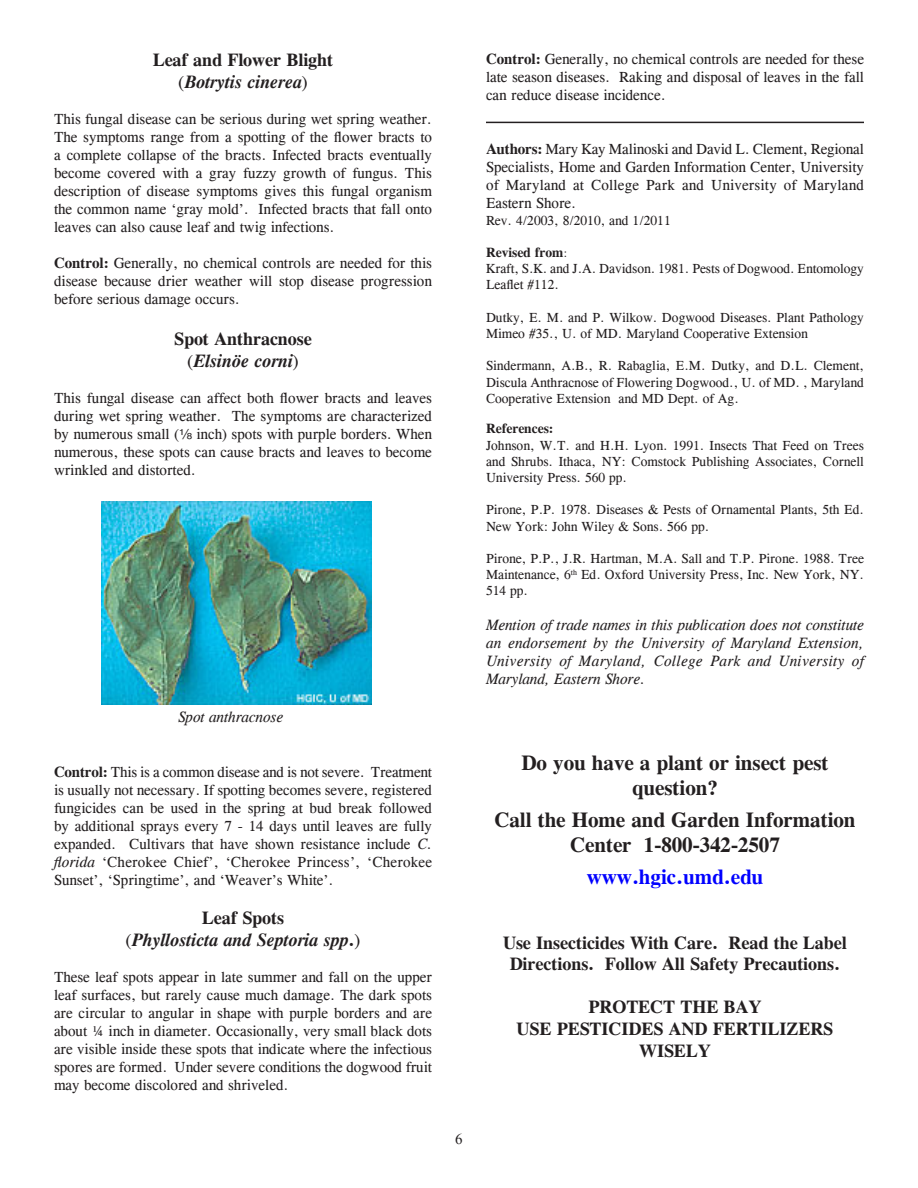
<style>
.page{position:relative;width:918px;height:1188px;background:#fff}
.page>*{position:absolute;margin:0;border:0;box-sizing:border-box;transform-origin:0 0}
.t1{font:700 21px/25.2px "CG Times";color:#231f20;text-align:center}
.t2{font:700 21px "CG Times";color:#00f}
.t3{font:700 18px/21.6px "CG Times";color:#231f20;text-align:center}
.t4{font:italic 700 18px "CG Times";color:#231f20}
.t5{font:15px/18px "CG Times";color:#231f20;text-align:justify}
.t6{font:italic 15px/18px "CG Times";color:#231f20;text-align:justify}
.t7{font:15px "Times New Roman";color:#231f20}
.t8{font:13.5px/16.2px "CG Times";color:#231f20}
.t9{font:700 13.5px "CG Times";color:#231f20}
.s1{font-weight:400;font-style:normal}
.s2{font-weight:700}
.s3{font-style:italic}
.s4{font-style:normal}
.s5{font-weight:400;font-size:12px}
</style>
<div class="page">
<img style="left:102px;top:502px;width:270px;height:202px">
<hr style="left:486px;top:122px;width:378px;height:1px;background:#231f20">
<p class="t3" style="left:153px;top:49px;width:182px">Leaf and Flower Blight</p>
<p class="t4" style="left:178px;top:71px;width:131px"><span class="s1">(</span>Botrytis cinerea<span class="s1">)</span></p>
<p class="t5" style="left:54px;top:110px;width:380px">This fungal disease can be serious during wet spring weather.<br>The symptoms range from a spotting of the flower bracts to a complete collapse of the bracts. Infected bracts eventually become covered with a gray fuzzy growth of fungus. This description of disease symptoms gives this fungal organism the common name ‘gray mold’. Infected bracts that fall onto leaves can also cause leaf and twig infections.</p>
<p class="t5" style="left:54px;top:254px;width:379px"><span class="s2">Control:</span> Generally, no chemical controls are needed for this disease because drier weather will stop disease progression before serious damage occurs.</p>
<p class="t3" style="left:174px;top:328px;width:139px">Spot Anthracnose</p>
<p class="t4" style="left:187px;top:350px;width:113px"><span class="s1">(</span>Elsinöe corni<span class="s1">)</span></p>
<p class="t5" style="left:54px;top:389px;width:379px">This fungal disease can affect both flower bracts and leaves during wet spring weather. The symptoms are characterized by numerous small ( inch) spots with purple borders. When numerous, these spots can cause bracts and leaves to become wrinkled and distorted.</p>
<p class="t6" style="left:178px;top:708px;width:106px">Spot anthracnose</p>
<p class="t5" style="left:54px;top:763px;width:380px"><span class="s2">Control:</span> This is a common disease and is not severe. Treatment is usually not necessary. If spotting becomes severe, registered fungicides can be used in the spring at bud break followed by additional sprays every 7 - 14 days until leaves are fully expanded. Cultivars that have shown resistance include <span class="s3">C. florida</span> ‘Cherokee Chief’, ‘Cherokee Princess’, ‘Cherokee Sunset’, ‘Springtime’, and ‘Weaver’s White’.</p>
<p class="t3" style="left:202px;top:907px;width:84px">Leaf Spots</p>
<p class="t4" style="left:126px;top:929px;width:236px"><span class="s1">(</span>Phyllosticta and Septoria spp<span class="s4">.</span><span class="s1">)</span></p>
<p class="t5" style="left:54px;top:968px;width:379px">These leaf spots appear in late summer and fall on the upper leaf surfaces, but rarely cause much damage. The dark spots are circular to angular in shape with purple borders and are about ¼ inch in diameter. Occasionally, very small black dots are visible inside these spots that indicate where the infectious spores are formed. Under severe conditions the dogwood fruit may become discolored and shriveled.</p>
<p class="t5" style="left:486px;top:50px;width:379px"><span class="s2">Control:</span> Generally, no chemical controls are needed for these late season diseases. Raking and disposal of leaves in the fall can reduce disease incidence.</p>
<p class="t5" style="left:486px;top:140px;width:379px"><span class="s2">Authors:</span> Mary Kay Malinoski and David L. Clement, Regional Specialists, Home and Garden Information Center, University of Maryland at College Park and University of Maryland Eastern Shore.</p>
<p class="t8" style="left:486px;top:212px;width:186px">Rev. 4/2003, 8/2010, and 1/2011</p>
<p class="t9" style="left:486px;top:244px;width:83px">Revised from<span class="s5">:</span></p>
<p class="t8" style="left:486px;top:261px;width:379px">Kraft, S.K. and J.A. Davidson. 1981. Pests of Dogwood. Entomology<br>Leaflet #112.</p>
<p class="t8" style="left:486px;top:309px;width:379px">Dutky, E. M. and P. Wilkow. Dogwood Diseases. Plant Pathology<br>Mimeo #35., U. of MD. Maryland Cooperative Extension</p>
<p class="t8" style="left:486px;top:358px;width:379px;text-align:justify">Sindermann, A.B., R. Rabaglia, E.M. Dutky, and D.L. Clement, Discula Anthracnose of Flowering Dogwood., U. of MD. , Maryland Cooperative Extension and MD Dept. of Ag.</p>
<p class="t9" style="left:486px;top:421px;width:69px">References:</p>
<p class="t8" style="left:486px;top:437px;width:379px;text-align:justify">Johnson, W.T. and H.H. Lyon. 1991. Insects That Feed on Trees and Shrubs. Ithaca, NY: Comstock Publishing Associates, Cornell University Press. 560 pp.</p>
<p class="t8" style="left:486px;top:502px;width:379px">Pirone, P.P. 1978. Diseases &amp; Pests of Ornamental Plants, 5th Ed.<br>New York: John Wiley &amp; Sons. 566 pp.</p>
<p class="t8" style="left:486px;top:550px;width:379px;text-align:justify">Pirone, P.P., J.R. Hartman, M.A. Sall and T.P. Pirone. 1988. Tree Maintenance, 6<sup>th</sup> Ed. Oxford University Press, Inc. New York, NY.<br>514 pp.</p>
<p class="t6" style="left:486px;top:616px;width:379px">Mention of trade names in this publication does not constitute an endorsement by the University of Maryland Extension, University of Maryland, College Park and University of Maryland, Eastern Shore.</p>
<p class="t1" style="left:521px;top:750px;width:308px">Do you have a plant or insect pest question?</p>
<p class="t1" style="left:494px;top:807px;width:363px">Call the Home and Garden Information<br>Center 1-800-342-2507</p>
<p class="t2" style="left:587px;top:864px;width:178px">www.hgic.umd.edu</p>
<p class="t3" style="left:503px;top:932px;width:345px">Use Insecticides With Care. Read the Label<br>Directions. Follow All Safety Precautions.</p>
<p class="t3" style="left:589px;top:996px;width:174px">PROTECT THE BAY</p>
<p class="t3" style="left:517px;top:1018px;width:318px">USE PESTICIDES AND FERTILIZERS<br>WISELY</p>
<p class="t7" style="left:455px;top:1129px;width:9px">6</p>
</div>
